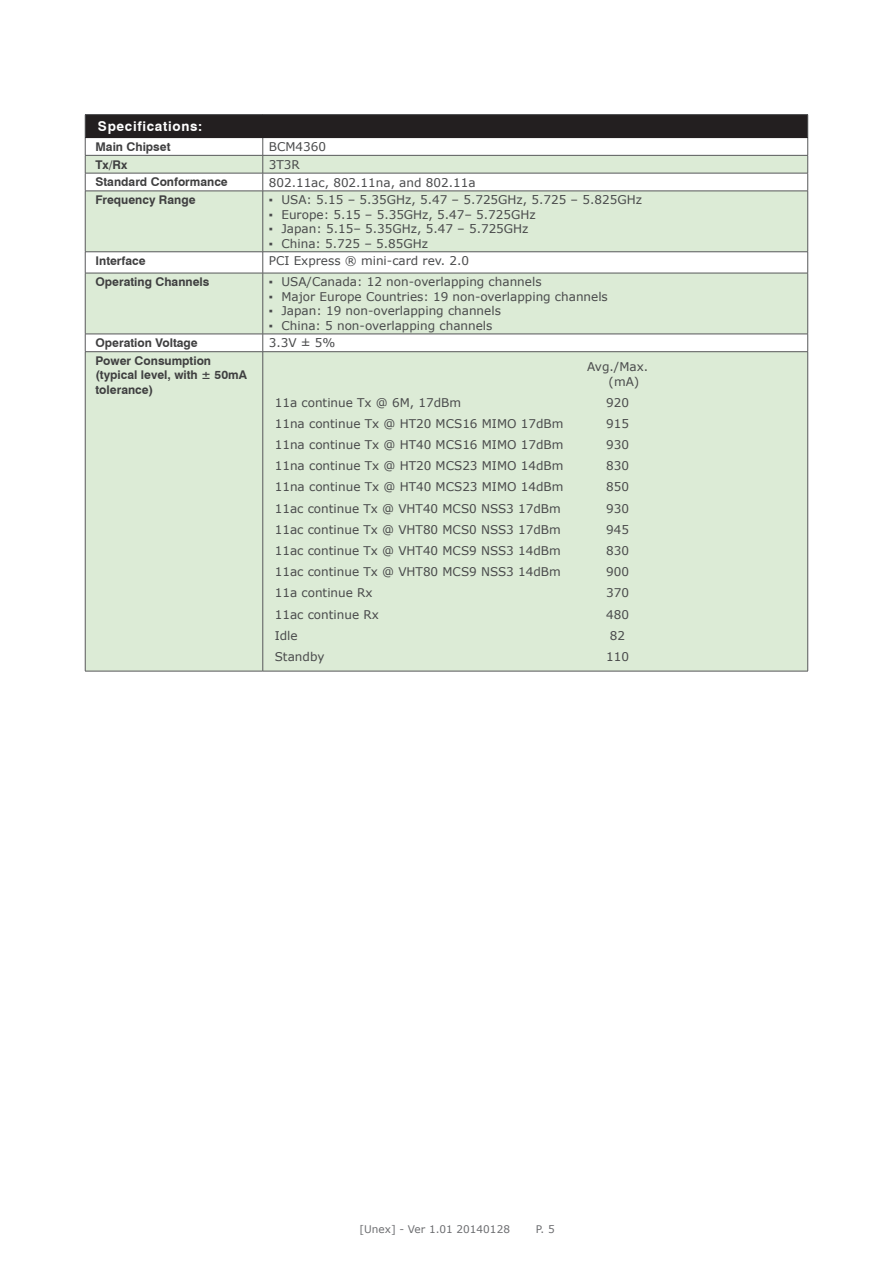
<style>
.page{position:relative;width:893px;height:1263px;background:#fff}
.page>*{position:absolute;margin:0;border:0;box-sizing:border-box;transform-origin:0 0}
.t1{font:700 13.5px "Swiss 721 BT";letter-spacing:.05em;color:#fff}
.t2{font:12px/14.4px "Verdana";color:#494a4b}
.t3{font:700 12px/14.4px "Swiss 721 BT";color:#3f3f40}
.t4{font:10.5px "Verdana";color:#6c6d70}
</style>
<div class="page">
<div style="left:85px;top:115px;width:723px;height:23px;background:#231f20"></div>
<svg style="left:86px;top:156px;width:721px;height:515px;background:#deecd9"></svg>
<hr style="left:85px;top:155px;width:178px;height:1px;background:#57585a">
<hr style="left:263px;top:155px;width:545px;height:1px;background:#57585a">
<hr style="left:85px;top:173px;width:178px;height:1px;background:#57585a">
<hr style="left:263px;top:173px;width:545px;height:1px;background:#57585a">
<svg style="left:263px;top:138px;width:1px;height:53px"></svg>
<hr style="left:85px;top:191px;width:178px;height:1px;background:#57585a">
<hr style="left:85px;top:191px;width:1px;height:61px;background:#57585a">
<hr style="left:263px;top:191px;width:545px;height:1px;background:#57585a">
<hr style="left:263px;top:191px;width:1px;height:61px;background:#57585a">
<hr style="left:807px;top:191px;width:1px;height:61px;background:#57585a">
<hr style="left:85px;top:251px;width:178px;height:1px;background:#57585a">
<svg style="left:85px;top:252px;width:1px;height:21px"></svg>
<hr style="left:263px;top:251px;width:545px;height:1px;background:#57585a">
<svg style="left:263px;top:252px;width:1px;height:21px"></svg>
<svg style="left:807px;top:252px;width:1px;height:21px"></svg>
<hr style="left:85px;top:273px;width:178px;height:1px;background:#57585a">
<hr style="left:85px;top:273px;width:1px;height:61px;background:#57585a">
<hr style="left:263px;top:273px;width:545px;height:1px;background:#57585a">
<hr style="left:263px;top:273px;width:1px;height:61px;background:#57585a">
<hr style="left:807px;top:273px;width:1px;height:61px;background:#57585a">
<hr style="left:85px;top:334px;width:178px;height:1px;background:#57585a">
<svg style="left:85px;top:334px;width:1px;height:17px"></svg>
<hr style="left:263px;top:334px;width:545px;height:1px;background:#57585a">
<svg style="left:263px;top:334px;width:1px;height:17px"></svg>
<svg style="left:807px;top:334px;width:1px;height:17px"></svg>
<hr style="left:85px;top:351px;width:178px;height:1px;background:#57585a">
<hr style="left:85px;top:352px;width:1px;height:319px;background:#57585a">
<hr style="left:263px;top:351px;width:545px;height:1px;background:#57585a">
<hr style="left:263px;top:352px;width:1px;height:319px;background:#57585a">
<hr style="left:807px;top:352px;width:1px;height:319px;background:#57585a">
<hr style="left:85px;top:671px;width:178px;height:1px;background:#57585a">
<hr style="left:263px;top:671px;width:545px;height:1px;background:#57585a">
<hr style="left:85px;top:114px;width:178px;height:1px;background:#57585a">
<svg style="left:85px;top:115px;width:1px;height:76px"></svg>
<hr style="left:263px;top:114px;width:545px;height:1px;background:#57585a">
<svg style="left:807px;top:115px;width:1px;height:76px"></svg>
<hr style="left:85px;top:137px;width:178px;height:1px;background:#231f20">
<p class="t1" style="left:98px;top:118px;width:106px">Specifications:</p>
<p class="t3" style="left:95px;top:139px;width:77px">Main Chipset</p>
<p class="t2" style="left:269px;top:139px;width:59px">BCM4360</p>
<p class="t3" style="left:95px;top:157px;width:33px">Tx/Rx</p>
<p class="t2" style="left:269px;top:157px;width:32px">3T3R</p>
<p class="t3" style="left:95px;top:175px;width:134px">Standard Conformance</p>
<p class="t2" style="left:269px;top:175px;width:208px">802.11ac, 802.11na, and 802.11a</p>
<p class="t3" style="left:95px;top:193px;width:102px">Frequency Range</p>
<p class="t2" style="left:269px;top:193px;width:375px">▪ USA: 5.15 – 5.35GHz, 5.47 – 5.725GHz, 5.725 – 5.825GHz</p>
<p class="t2" style="left:269px;top:207px;width:269px">▪ Europe: 5.15 – 5.35GHz, 5.47– 5.725GHz</p>
<p class="t2" style="left:269px;top:221px;width:261px">▪ Japan: 5.15– 5.35GHz, 5.47 – 5.725GHz</p>
<p class="t2" style="left:269px;top:236px;width:161px">▪ China: 5.725 – 5.85GHz</p>
<p class="t3" style="left:95px;top:254px;width:52px">Interface</p>
<p class="t2" style="left:269px;top:253px;width:202px">PCI Express ® mini-card rev. 2.0</p>
<p class="t3" style="left:95px;top:275px;width:115px">Operating Channels</p>
<p class="t2" style="left:269px;top:275px;width:274px">▪ USA/Canada: 12 non-overlapping channels</p>
<p class="t2" style="left:269px;top:289px;width:341px">▪ Major Europe Countries: 19 non-overlapping channels</p>
<p class="t2" style="left:269px;top:304px;width:234px">▪ Japan: 19 non-overlapping channels</p>
<p class="t2" style="left:269px;top:318px;width:225px">▪ China: 5 non-overlapping channels</p>
<p class="t3" style="left:95px;top:336px;width:104px">Operation Voltage</p>
<p class="t2" style="left:269px;top:336px;width:68px">3.3V ± 5%</p>
<p class="t3" style="left:95px;top:353px;width:153px">Power Consumption (typical level, with ± 50mA tolerance)</p>
<p class="t2" style="left:609px;top:359px;width:41px;text-indent:-22px">Avg./Max. (mA)</p>
<p class="t2" style="left:275px;top:395px;width:188px">11a continue Tx @ 6M, 17dBm</p>
<p class="t2" style="left:606px;top:395px;width:24px">920</p>
<p class="t2" style="left:275px;top:416px;width:290px">11na continue Tx @ HT20 MCS16 MIMO 17dBm</p>
<p class="t2" style="left:606px;top:416px;width:24px">915</p>
<p class="t2" style="left:275px;top:437px;width:290px">11na continue Tx @ HT40 MCS16 MIMO 17dBm</p>
<p class="t2" style="left:606px;top:437px;width:24px">930</p>
<p class="t2" style="left:275px;top:459px;width:290px">11na continue Tx @ HT20 MCS23 MIMO 14dBm</p>
<p class="t2" style="left:606px;top:459px;width:24px">830</p>
<p class="t2" style="left:275px;top:480px;width:290px">11na continue Tx @ HT40 MCS23 MIMO 14dBm</p>
<p class="t2" style="left:606px;top:480px;width:24px">850</p>
<p class="t2" style="left:275px;top:501px;width:287px">11ac continue Tx @ VHT40 MCS0 NSS3 17dBm</p>
<p class="t2" style="left:606px;top:501px;width:24px">930</p>
<p class="t2" style="left:275px;top:522px;width:287px">11ac continue Tx @ VHT80 MCS0 NSS3 17dBm</p>
<p class="t2" style="left:606px;top:522px;width:24px">945</p>
<p class="t2" style="left:275px;top:543px;width:287px">11ac continue Tx @ VHT40 MCS9 NSS3 14dBm</p>
<p class="t2" style="left:606px;top:543px;width:24px">830</p>
<p class="t2" style="left:275px;top:564px;width:287px">11ac continue Tx @ VHT80 MCS9 NSS3 14dBm</p>
<p class="t2" style="left:606px;top:564px;width:24px">900</p>
<p class="t2" style="left:275px;top:586px;width:99px">11a continue Rx</p>
<p class="t2" style="left:606px;top:586px;width:24px">370</p>
<p class="t2" style="left:275px;top:607px;width:106px">11ac continue Rx</p>
<p class="t2" style="left:606px;top:607px;width:24px">480</p>
<p class="t2" style="left:275px;top:628px;width:24px">Idle</p>
<p class="t2" style="left:610px;top:628px;width:17px">82</p>
<p class="t2" style="left:275px;top:649px;width:51px">Standby</p>
<p class="t2" style="left:606px;top:649px;width:24px">110</p>
<p class="t4" style="left:359px;top:1222px;width:152px">[Unex] - Ver 1.01 20140128</p>
<p class="t4" style="left:536px;top:1222px;width:20px">P. 5</p>
</div>
